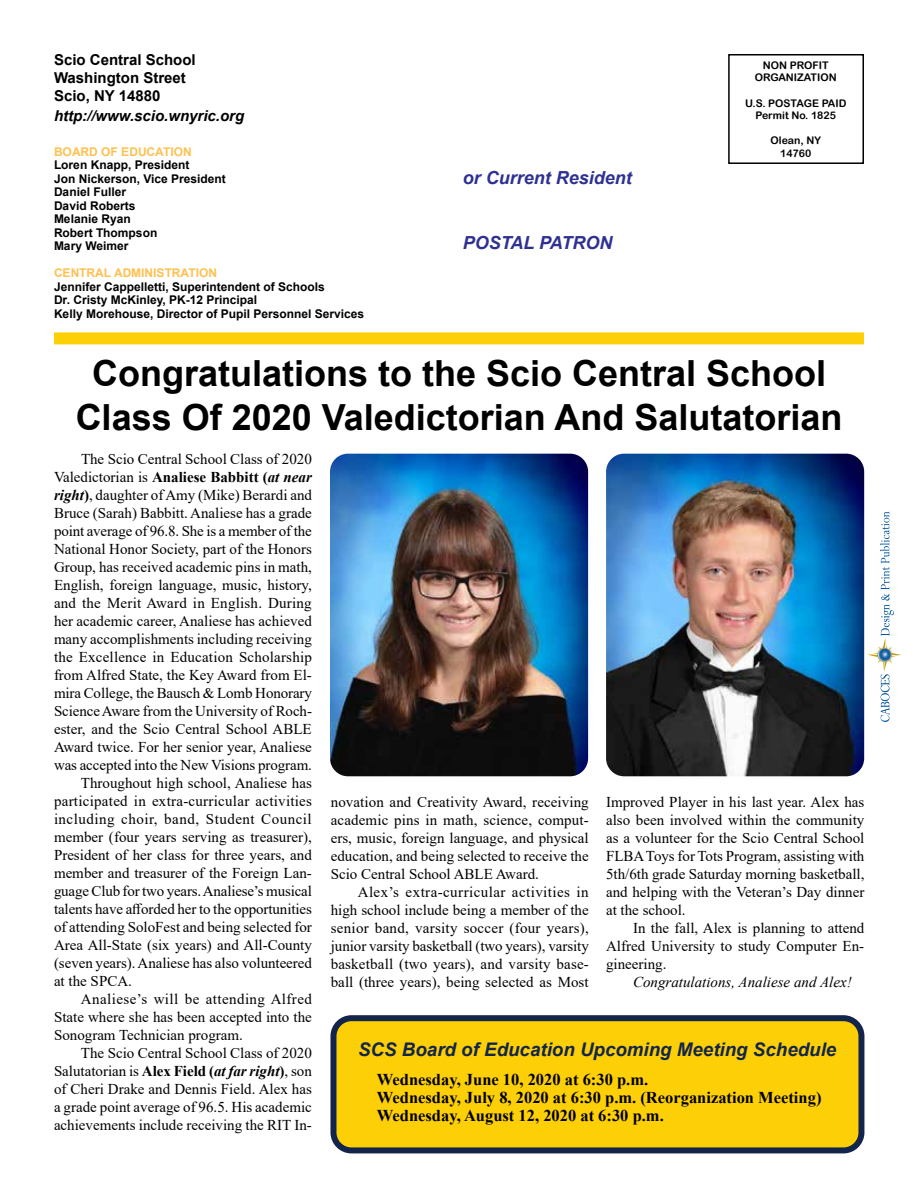
<style>
.page{position:relative;width:918px;height:1188px;background:#fff}
.page>*{position:absolute;margin:0;border:0;box-sizing:border-box;transform-origin:0 0}
.t1{font:700 36px/43.2px "Arial";color:#000;text-align:center}
.t2{font:italic 700 18.75px "Arial";color:#13254b}
.t3{font:italic 700 18px "Arial";color:#2e3092}
.t4{font:700 16.5px/18px "Times New Roman";color:#000}
.t5{font:15px/18px "Times New Roman";color:#000;text-align:justify}
.t6{font:700 15px/18px "Arial";color:#000}
.t7{font:15px "Times New Roman";letter-spacing:.02em;color:#000}
.t8{font:700 15px "Times New Roman";color:#000}
.t9{font:15px "Times New Roman";letter-spacing:.035em;color:#000}
.t10{font:italic 15px "Times New Roman";color:#000}
.t11{font:15px "Times New Roman";letter-spacing:.03em;color:#000}
.t12{font:italic 700 15px "Arial";color:#000}
.t13{font:700 12px/13.5px "Arial";color:#000}
.t14{font:700 12px "Arial";color:#fec152}
.t15{font:10.5px/12.6px "Arial Rounded MT Bold";color:#000;text-align:center}
.s1{font-weight:400}
.s2{font-style:italic}
.s3{font-weight:700;font-style:italic}
.s4{font-weight:700}
</style>
<div class="page">
<div style="left:333px;top:1018px;width:528px;height:132px;background:#fdcf06;border-radius:18px"></div>
<div style="left:330px;top:1015px;width:534px;height:138px;border:6px solid #13254b;border-radius:18px"></div>
<div style="left:54px;top:332px;width:810px;height:12px;background:#fdcf06"></div>
<div style="left:728px;top:54px;width:136px;height:110px;border:2px solid #000"></div>
<img style="left:864px;top:595px;width:1px;height:120px">
<svg style="left:868px;top:511px;width:33px;height:211px"></svg>
<img style="left:330px;top:454px;width:258px;height:322px">
<img style="left:606px;top:454px;width:258px;height:322px">
<p class="t6" style="left:54px;top:51px;width:143px">Scio Central School<br>Washington Street<br>Scio, NY 14880</p>
<p class="t12" style="left:54px;top:105px;width:192px">http://www.scio.wnyric.org</p>
<p class="t14" style="left:54px;top:143px;width:139px">BOARD OF EDUCATION</p>
<p class="t13" style="left:54px;top:158px;width:173px">Loren Knapp, President<br>Jon Nickerson, Vice President<br>Daniel Fuller<br>David Roberts<br>Melanie Ryan<br>Robert Thompson<br>Mary Weimer</p>
<p class="t14" style="left:54px;top:265px;width:165px">CENTRAL ADMINISTRATION</p>
<p class="t13" style="left:54px;top:280px;width:312px">Jennifer Cappelletti, Superintendent of Schools<br>Dr. Cristy McKinley, PK-12 Principal<br>Kelly Morehouse, Director of Pupil Personnel Services</p>
<p class="t3" style="left:463px;top:166px;width:171px">or Current Resident</p>
<p class="t3" style="left:463px;top:231px;width:151px">POSTAL PATRON</p>
<p class="t15" style="left:755px;top:59px;width:84px">NON PROFIT<br>ORGANIZATION</p>
<p class="t15" style="left:745px;top:97px;width:103px">U.S. POSTAGE PAID<br>Permit No. 1825</p>
<p class="t15" style="left:771px;top:134px;width:52px">Olean, NY<br>14760</p>
<h1 class="t1" style="left:76px;top:353px;width:768px">Congratulations to the Scio Central School<br>Class Of 2020 Valedictorian And Salutatorian</h1>
<p class="t5" style="left:81px;top:450px;width:232px">The Scio Central School Class of 2020</p>
<p class="t8" style="left:54px;top:466px;width:259px"><span class="s1">Valedictorian is</span> Analiese Babbitt (<span class="s2">at near</span></p>
<p class="t5" style="left:54px;top:486px;width:260px"><span class="s3">right</span><span class="s4">)</span>, daughter of Amy (Mike) Berardi and</p>
<p class="t5" style="left:54px;top:504px;width:259px">Bruce (Sarah) Babbitt. Analiese has a grade</p>
<p class="t5" style="left:54px;top:522px;width:259px">point average of 96.8. She is a member of the</p>
<p class="t5" style="left:54px;top:540px;width:259px">National Honor Society, part of the Honors</p>
<p class="t5" style="left:54px;top:558px;width:259px">Group, has received academic pins in math,</p>
<p class="t5" style="left:54px;top:576px;width:259px">English, foreign language, music, history,</p>
<p class="t5" style="left:54px;top:594px;width:259px">and the Merit Award in English. During</p>
<p class="t5" style="left:54px;top:612px;width:259px">her academic career, Analiese has achieved</p>
<p class="t5" style="left:54px;top:630px;width:259px">many accomplishments including receiving</p>
<p class="t5" style="left:54px;top:648px;width:259px">the Excellence in Education Scholarship</p>
<p class="t5" style="left:54px;top:666px;width:259px">from Alfred State, the Key Award from El-</p>
<p class="t5" style="left:54px;top:684px;width:260px">mira College, the Bausch &amp; Lomb Honorary</p>
<p class="t5" style="left:54px;top:702px;width:260px">Science Aware from the University of Roch-</p>
<p class="t5" style="left:54px;top:720px;width:259px">ester, and the Scio Central School ABLE</p>
<p class="t5" style="left:54px;top:738px;width:259px">Award twice. For her senior year, Analiese</p>
<p class="t5" style="left:54px;top:756px;width:259px">was accepted into the New Visions program.</p>
<p class="t5" style="left:81px;top:774px;width:232px">Throughout high school, Analiese has</p>
<p class="t7" style="left:54px;top:790px;width:260px">participated in extra-curricular activities</p>
<p class="t9" style="left:54px;top:808px;width:259px">including choir, band, Student Council</p>
<p class="t5" style="left:54px;top:828px;width:259px">member (four years serving as treasurer),</p>
<p class="t5" style="left:54px;top:846px;width:259px">President of her class for three years, and</p>
<p class="t5" style="left:54px;top:864px;width:259px">member and treasurer of the Foreign Lan-</p>
<p class="t5" style="left:54px;top:882px;width:259px">guage Club for two years. Analiese’s musical</p>
<p class="t5" style="left:54px;top:900px;width:259px">talents have afforded her to the opportunities</p>
<p class="t5" style="left:54px;top:918px;width:259px">of attending SoloFest and being selected for</p>
<p class="t5" style="left:54px;top:936px;width:259px">Area All-State (six years) and All-County</p>
<p class="t5" style="left:54px;top:954px;width:259px">(seven years). Analiese has also volunteered</p>
<p class="t5" style="left:54px;top:972px;width:79px">at the SPCA.</p>
<p class="t11" style="left:81px;top:988px;width:232px">Analiese’s will be attending Alfred</p>
<p class="t5" style="left:54px;top:1008px;width:259px">State where she has been accepted into the</p>
<p class="t5" style="left:54px;top:1026px;width:191px">Sonogram Technician program.</p>
<p class="t5" style="left:81px;top:1044px;width:232px">The Scio Central School Class of 2020</p>
<p class="t5" style="left:54px;top:1062px;width:259px">Salutatorian is <span class="s4">Alex Field (</span><span class="s3">at far right</span><span class="s4">)</span>, son</p>
<p class="t5" style="left:54px;top:1080px;width:259px">of Cheri Drake and Dennis Field. Alex has</p>
<p class="t5" style="left:54px;top:1098px;width:259px">a grade point average of 96.5. His academic</p>
<p class="t5" style="left:54px;top:1116px;width:259px">achievements include receiving the RIT In-</p>
<p class="t5" style="left:331px;top:792px;width:260px">novation and Creativity Award, receiving academic pins in math, science, comput&shy;ers, music, foreign language, and physical education, and being selected to receive the Scio Central School ABLE Award.</p>
<p class="t5" style="left:331px;top:882px;width:260px;text-indent:27px">Alex’s extra-curricular activities in high school include being a member of the senior band, varsity soccer (four years), junior varsity basketball (two years), varsity basketball (two years), and varsity base&shy;ball (three years), being selected as Most</p>
<p class="t5" style="left:606px;top:792px;width:260px">Improved Player in his last year. Alex has also been involved within the community as a volunteer for the Scio Central School FLBA Toys for Tots Program, assisting with 5th/6th grade Saturday morning basketball, and helping with the Veteran’s Day dinner at the school.</p>
<p class="t5" style="left:606px;top:918px;width:260px;text-indent:27px">In the fall, Alex is planning to attend Alfred University to study Computer En&shy;gineering.</p>
<p class="t10" style="left:633px;top:971px;width:220px">Congratulations, Analiese and Alex!</p>
<p class="t2" style="left:358px;top:1037px;width:480px">SCS Board of Education Upcoming Meeting Schedule</p>
<p class="t4" style="left:377px;top:1070px;width:446px">Wednesday, June 10, 2020 at 6:30 p.m.<br>Wednesday, July 8, 2020 at 6:30 p.m. (Reorganization Meeting)<br>Wednesday, August 12, 2020 at 6:30 p.m.</p>
</div>
